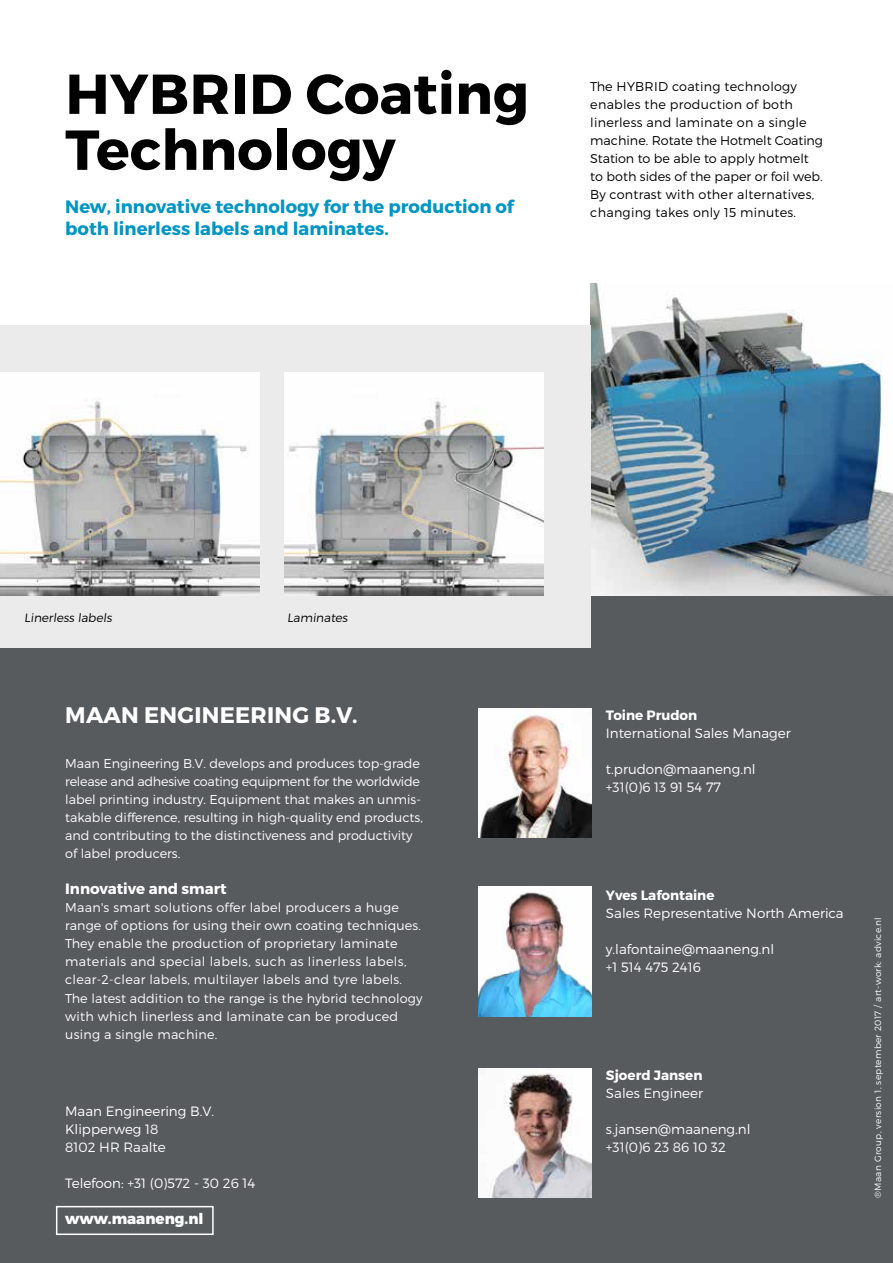
<style>
.page{position:relative;width:893px;height:1263px;background:#fff}
.page>*{position:absolute;margin:0;border:0;box-sizing:border-box;transform-origin:0 0}
.t1{font:700 56.1px/55.9px "Montserrat";color:#000}
.t2{font:700 22.5px "Montserrat";letter-spacing:.01em;color:#fff}
.t3{font:700 18px/21.6px "Montserrat";color:#0095c3}
.t4{font:700 15px "Montserrat";color:#fff}
.t5{font:800 15px "Montserrat";color:#fff}
.t6{font:300 13.5px/18px "Montserrat";color:#fff}
.t7{font:700 13.5px "Montserrat";color:#fff}
.t8{font:300 12.75px/18px "Montserrat";letter-spacing:.01em;color:#fff}
.t9{font:300 12.75px/18px "Montserrat";letter-spacing:.02em;color:#000}
.t10{font:300 12px "Montserrat";color:#000}
.t11{font:300 9px "Montserrat";letter-spacing:.03em;color:#fff}
</style>
<div class="page">
<div style="left:0;top:595px;width:893px;height:668px;background:#585b5e"></div>
<img style="left:478px;top:708px;width:114px;height:130px">
<img style="left:478px;top:1068px;width:114px;height:130px">
<img style="left:478px;top:887px;width:114px;height:129px">
<img style="left:590px;top:284px;width:303px;height:311px">
<div style="left:0;top:325px;width:590px;height:322px;background:#ecebec"></div>
<img style="left:0;top:372px;width:259px;height:223px">
<img style="left:284px;top:372px;width:260px;height:223px">
<div style="left:56px;top:1206px;width:158px;height:29px;border:2px solid #fff"></div>
<h1 class="t1" style="left:65px;top:67px;width:465px">HYBRID Coating<br>Technology</h1>
<h3 class="t3" style="left:65px;top:196px;width:450px">New, innovative technology for the production of both linerless labels and laminates.</h3>
<p class="t9" style="left:590px;top:77px;width:234px">The HYBRID coating technology enables the production of both linerless and laminate on a single machine. Rotate the Hotmelt Coating Station to be able to apply hotmelt to both sides of the paper or foil web.<br>By contrast with other alternatives, changing takes only 15 minutes.</p>
<p class="t10" style="left:24px;top:611px;width:91px">Linerless labels</p>
<p class="t10" style="left:287px;top:611px;width:64px">Laminates</p>
<h2 class="t2" style="left:65px;top:701px;width:294px">MAAN ENGINEERING B.V.</h2>
<p class="t8" style="left:65px;top:755px;width:359px">Maan Engineering B.V. develops and produces top-grade release and adhesive coating equipment for the worldwide label printing industry. Equipment that makes an unmis&shy;takable difference, resulting in high-quality end products, and contributing to the distinctiveness and productivity of label producers.</p>
<p class="t4" style="left:65px;top:880px;width:163px">Innovative and smart</p>
<p class="t8" style="left:65px;top:899px;width:359px">Maan's smart solutions offer label producers a huge range of options for using their own coating techniques.<br>They enable the production of proprietary laminate materials and special labels, such as linerless labels, clear-2-clear labels, multilayer labels and tyre labels.<br>The latest addition to the range is the hybrid technology with which linerless and laminate can be produced using a single machine.</p>
<p class="t6" style="left:65px;top:1102px;width:151px">Maan Engineering B.V.<br>Klipperweg 18<br>8102 HR Raalte</p>
<p class="t6" style="left:65px;top:1174px;width:192px">Telefoon: +31 (0)572 - 30 26 14</p>
<p class="t5" style="left:65px;top:1209px;width:140px">www.maaneng.nl</p>
<p class="t7" style="left:606px;top:707px;width:93px">Toine Prudon</p>
<p class="t6" style="left:606px;top:724px;width:186px">International Sales Manager</p>
<p class="t6" style="left:606px;top:760px;width:151px">t.prudon@maaneng.nl +31(0)6 13 91 54 77</p>
<p class="t7" style="left:606px;top:887px;width:110px">Yves Lafontaine</p>
<p class="t6" style="left:606px;top:904px;width:239px">Sales Representative North America</p>
<p class="t6" style="left:606px;top:940px;width:170px">y.lafontaine@maaneng.nl +1 514 475 2416</p>
<p class="t7" style="left:606px;top:1067px;width:98px">Sjoerd Jansen</p>
<p class="t6" style="left:606px;top:1084px;width:99px">Sales Engineer</p>
<p class="t6" style="left:606px;top:1120px;width:146px">s.jansen@maaneng.nl +31(0)6 23 86 10 32</p>
<p class="t11" style="left:873px;top:1198px;width:282px;rotate:-90deg">®Maan Group, version 1, september 2017 / art-work: advice.nl</p>
</div>
